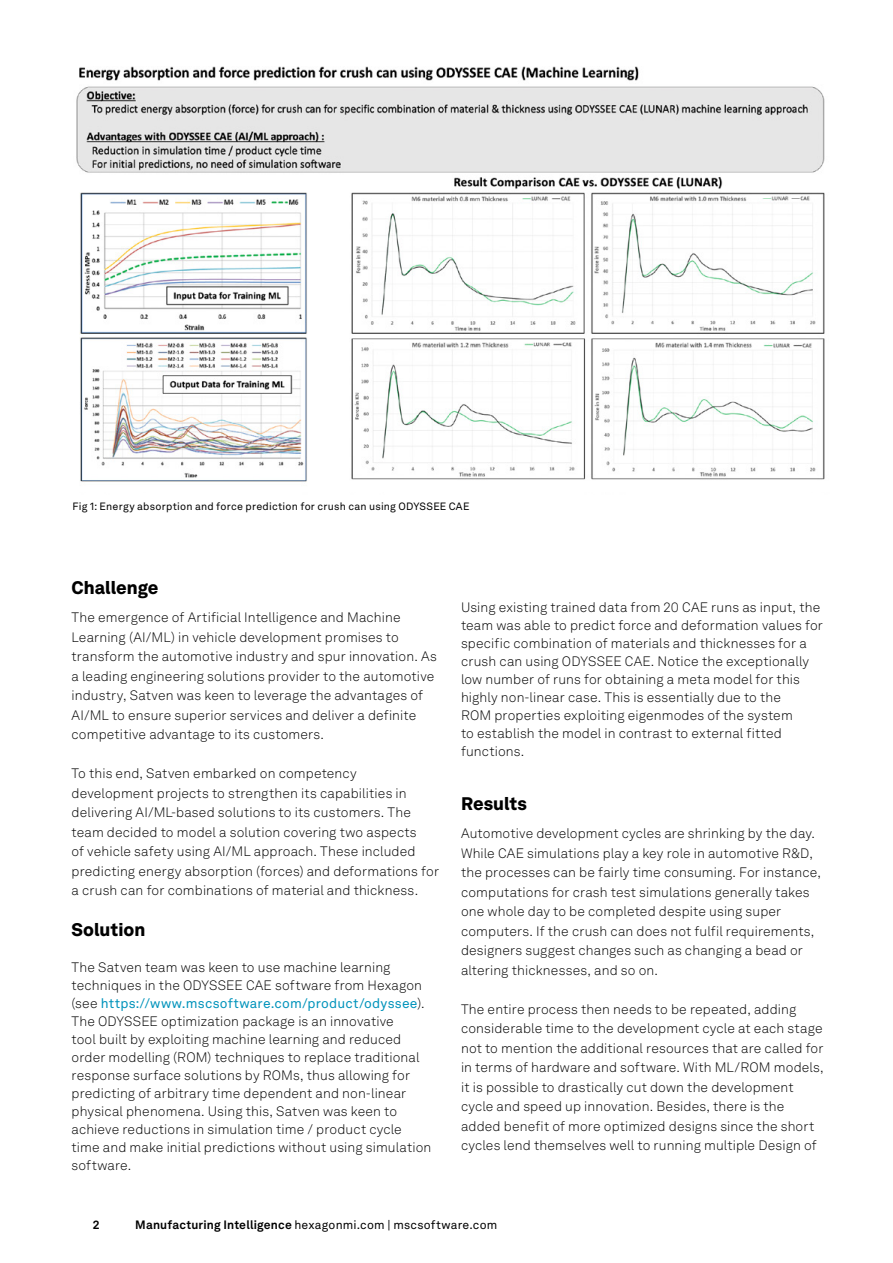
<style>
.page{position:relative;width:893px;height:1263px;background:#fff}
.page>*{position:absolute;margin:0;border:0;box-sizing:border-box;transform-origin:0 0}
.t1{font:900 18px "Hexagon Akkurat";color:#000}
.t2{font:300 13.5px/19.5px "Hexagon Akkurat";letter-spacing:.01em;color:#000}
.t3{font:12px "Hexagon Akkurat";letter-spacing:.015em;color:#000}
.t4{font:700 12px "Hexagon Akkurat";color:#000}
.t5{font:10.5px "Hexagon Akkurat";letter-spacing:.02em;color:#000}
.s1{font-weight:400;color:#0093bb}
.s2{font-weight:700}
</style>
<div class="page">
<img style="left:76px;top:66px;width:749px;height:416px">
<p class="t5" style="left:73px;top:499px;width:398px">Fig 1: Energy absorption and force prediction for crush can using ODYSSEE CAE</p>
<h1 class="t1" style="left:72px;top:573px;width:89px">Challenge</h1>
<p class="t2" style="left:72px;top:607px;width:367px">The emergence of Artificial Intelligence and Machine Learning (AI/ML) in vehicle development promises to transform the automotive industry and spur innovation. As a leading engineering solutions provider to the automotive industry, Satven was keen to leverage the advantages of AI/ML to ensure superior services and deliver a definite competitive advantage to its customers.</p>
<p class="t2" style="left:72px;top:763px;width:369px">To this end, Satven embarked on competency development projects to strengthen its capabilities in delivering AI/ML-based solutions to its customers. The team decided to model a solution covering two aspects<br>of vehicle safety using AI/ML approach. These included predicting energy absorption (forces) and deformations for a crush can for combinations of material and thickness.</p>
<h1 class="t1" style="left:72px;top:915px;width:75px">Solution</h1>
<p class="t2" style="left:72px;top:957px;width:361px;line-height:18px">The Satven team was keen to use machine learning techniques in the ODYSSEE CAE software from Hexagon (see <span class="s1">https://www.mscsoftware.com/product/odyssee</span>).<br>The ODYSSEE optimization package is an innovative<br>tool built by exploiting machine learning and reduced order modelling (ROM) techniques to replace traditional response surface solutions by ROMs, thus allowing for predicting of arbitrary time dependent and non-linear physical phenomena. Using this, Satven was keen to achieve reductions in simulation time / product cycle time and make initial predictions without using simulation software.</p>
<p class="t2" style="left:461px;top:597px;width:363px;line-height:18px">Using existing trained data from 20 CAE runs as input, the team was able to predict force and deformation values for specific combination of materials and thicknesses for a crush can using ODYSSEE CAE. Notice the exceptionally low number of runs for obtaining a meta model for this highly non-linear case. This is essentially due to the<br>ROM properties exploiting eigenmodes of the system<br>to establish the model in contrast to external fitted functions.</p>
<h1 class="t1" style="left:461px;top:789px;width:67px">Results</h1>
<p class="t2" style="left:461px;top:823px;width:362px">Automotive development cycles are shrinking by the day.<br>While CAE simulations play a key role in automotive R&amp;D, the processes can be fairly time consuming. For instance, computations for crash test simulations generally takes one whole day to be completed despite using super computers. If the crush can does not fulfil requirements, designers suggest changes such as changing a bead or altering thicknesses, and so on.</p>
<p class="t2" style="left:461px;top:999px;width:364px">The entire process then needs to be repeated, adding considerable time to the development cycle at each stage not to mention the additional resources that are called for in terms of hardware and software. With ML/ROM models, it is possible to drastically cut down the development cycle and speed up innovation. Besides, there is the added benefit of more optimized designs since the short cycles lend themselves well to running multiple Design of</p>
<p class="t4" style="left:93px;top:1215px;width:8px">2</p>
<p class="t3" style="left:135px;top:1216px;width:364px"><span class="s2">Manufacturing Intelligence</span> hexagonmi.com | mscsoftware.com</p>
</div>
